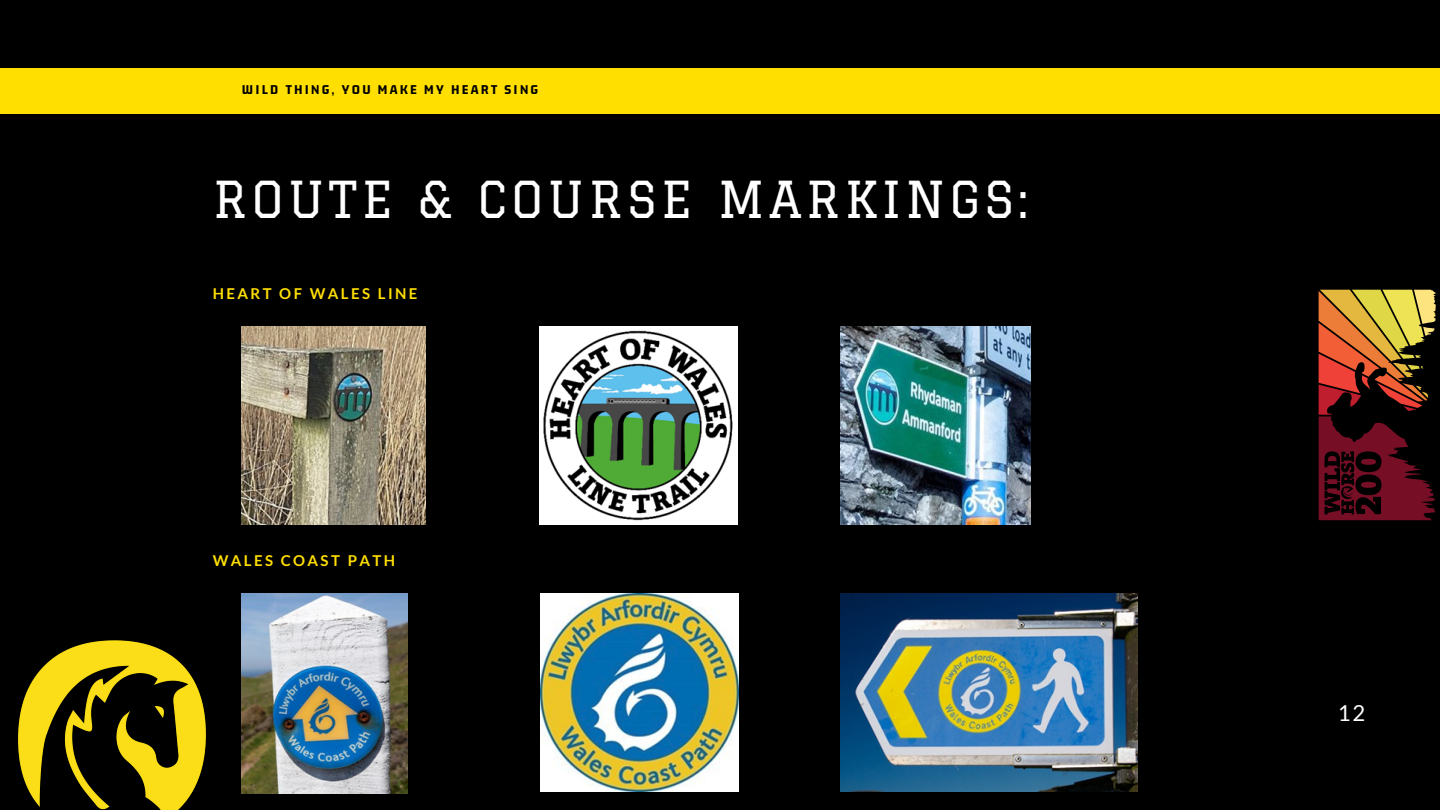
<style>
.page{position:relative;width:1440px;height:810px;background:#000}
.page>*{position:absolute;margin:0;border:0;box-sizing:border-box;transform-origin:0 0}
.t1{font:49.8px "Graduate";letter-spacing:.08em;color:#fff}
.t2{font:22px "Lato";color:#fff}
.t3{font:700 15px "Lato";letter-spacing:.16em;color:#ffdf00}
.t4{font:800 14.2px "Gemunu Libre";letter-spacing:.16em;color:#000}
</style>
<div class="page">
<div style="left:0;top:68px;width:1440px;height:46px;background:#ffdf00"></div>
<img style="left:18px;top:640px;width:188px;height:170px">
<svg style="left:1319px;top:290px;width:117px;height:230px"></svg>
<img style="left:242px;top:326px;width:184px;height:198px">
<img style="left:539px;top:326px;width:199px;height:198px">
<img style="left:840px;top:326px;width:190px;height:198px">
<img style="left:242px;top:594px;width:166px;height:200px">
<img style="left:540px;top:594px;width:198px;height:198px">
<img style="left:840px;top:594px;width:297px;height:198px">
<p class="t4" style="left:242px;top:82px;width:298px">WILD THING, YOU MAKE MY HEART SING</p>
<h1 class="t1" style="left:213px;top:170px;width:817px">ROUTE &amp; COURSE MARKINGS:</h1>
<p class="t3" style="left:213px;top:284px;width:206px">HEART OF WALES LINE</p>
<p class="t3" style="left:213px;top:552px;width:184px">WALES COAST PATH</p>
<h2 class="t2" style="left:1338px;top:699px;width:29px">12</h2>
</div>
